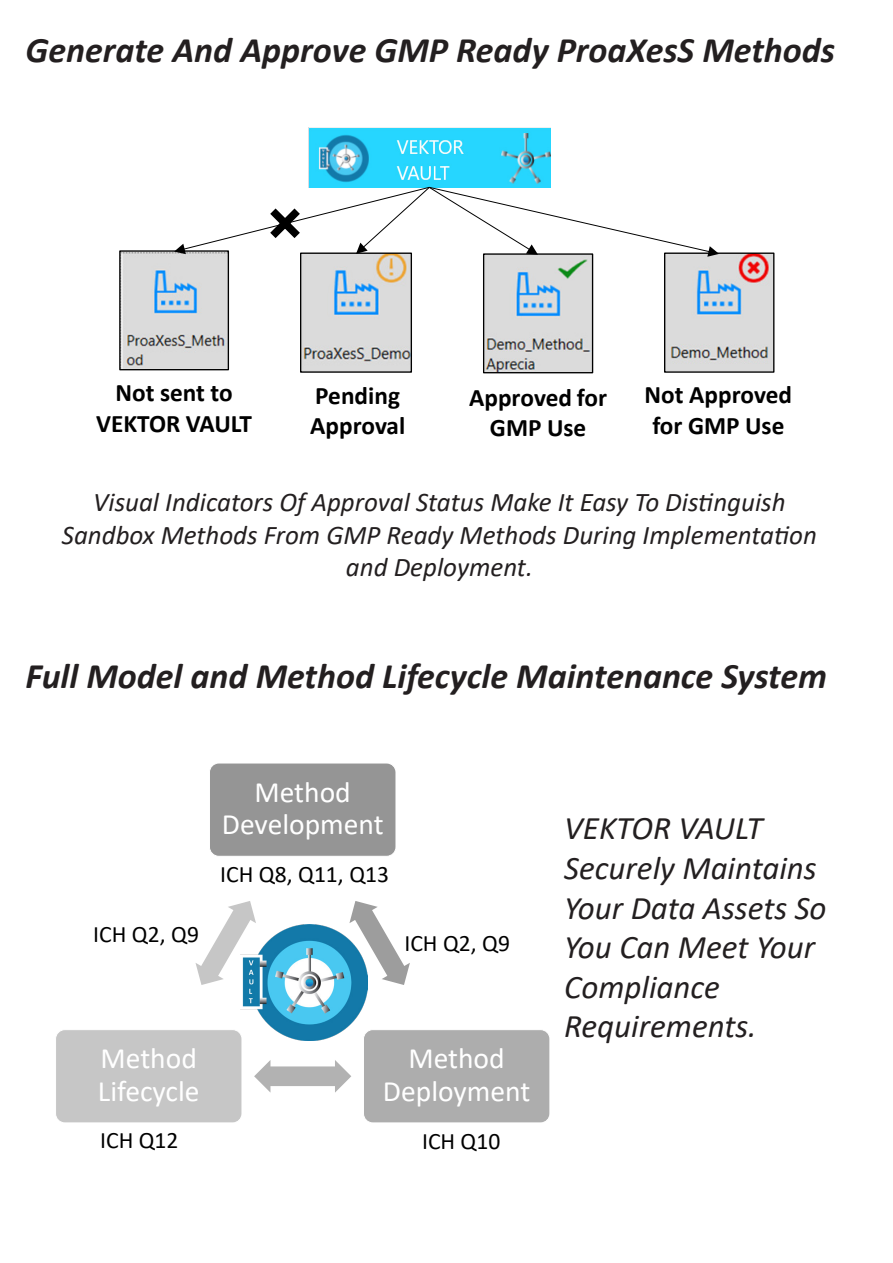
<style>
.page{position:relative;width:893px;height:1263px;background:#fff}
.page>*{position:absolute;margin:0;border:0;box-sizing:border-box;transform-origin:0 0}
.t1{font:italic 700 36px "Calibri";color:#231f20}
.t2{font:italic 33px/39.6px "Calibri";color:#231f20}
.t3{font:29.55px/32.5px "Calibri";color:#fff;text-align:center}
.t4{font:italic 27px/32.4px "Calibri";color:#231f20;text-align:center}
.t5{font:700 25.2px/30.3px "Calibri";color:#000;text-align:center}
.t6{font:23.55px "Calibri";color:#000}
</style>
<div class="page">
<img style="left:121px;top:252px;width:106px;height:116px">
<div style="left:119px;top:250px;width:110px;height:120px;border:1px solid #000"></div>
<img style="left:302px;top:257px;width:108px;height:114px">
<div style="left:300px;top:252px;width:112px;height:121px;border:1px solid #000"></div>
<img style="left:485px;top:257px;width:106px;height:114px">
<div style="left:483px;top:253px;width:110px;height:120px;border:1px solid #000"></div>
<img style="left:666px;top:254px;width:106px;height:117px">
<div style="left:664px;top:252px;width:110px;height:121px;border:1px solid #000"></div>
<img style="left:309px;top:128px;width:241px;height:58px">
<svg style="left:174px;top:186px;width:545px;height:71px"></svg>
<div style="left:209px;top:763px;width:187px;height:94px;background:#959595;border:1px solid #fff;border-radius:9px"></div>
<svg style="left:349px;top:901px;width:61px;height:84px"></svg>
<div style="left:363px;top:1029px;width:187px;height:94px;background:#adadad;border:1px solid #fff;border-radius:9px"></div>
<svg style="left:254px;top:1060px;width:97px;height:32px"></svg>
<div style="left:55px;top:1029px;width:187px;height:94px;background:#c6c6c6;border:1px solid #fff;border-radius:9px"></div>
<svg style="left:195px;top:901px;width:61px;height:84px"></svg>
<img style="left:240px;top:924px;width:127px;height:117px">
<p class="t1" style="left:26px;top:24px;width:811px">Generate And Approve GMP Ready ProaXesS Methods</p>
<p class="t5" style="left:96px;top:377px;width:157px">Not sent to<br>VEKTOR VAULT</p>
<p class="t5" style="left:310px;top:380px;width:97px;text-align:left">Pending<br>Approval</p>
<p class="t5" style="left:469px;top:382px;width:139px">Approved for<br>GMP Use</p>
<p class="t5" style="left:645px;top:380px;width:149px">Not Approved for GMP Use</p>
<p class="t4" style="left:62px;top:485px;width:757px">Visual Indicators Of Approval Status Make It Easy To Distinguish<br>Sandbox Methods From GMP Ready Methods During Implementation and Deployment.</p>
<p class="t1" style="left:26px;top:651px;width:803px">Full Model and Method Lifecycle Maintenance System</p>
<p class="t3" style="left:222px;top:775px;width:163px">Method<br>Development</p>
<p class="t6" style="left:93px;top:918px;width:107px">ICH Q2, Q9</p>
<p class="t6" style="left:220px;top:858px;width:170px">ICH Q8, Q11, Q13</p>
<p class="t6" style="left:404px;top:927px;width:107px">ICH Q2, Q9</p>
<p class="t3" style="left:98px;top:1041px;width:103px;text-align:left">Method<br>Lifecycle</p>
<p class="t3" style="left:383px;top:1041px;width:149px">Method<br>Deployment</p>
<p class="t6" style="left:100px;top:1124px;width:80px">ICH Q12</p>
<p class="t6" style="left:422px;top:1125px;width:80px">ICH Q10</p>
<p class="t2" style="left:564px;top:807px;width:200px">VEKTOR VAULT</p>
<p class="t2" style="left:564px;top:847px;width:264px">Securely Maintains<br>Your Data Assets So<br>You Can Meet Your<br>Compliance</p>
<p class="t2" style="left:564px;top:1005px;width:194px">Requirements.</p>
</div>
